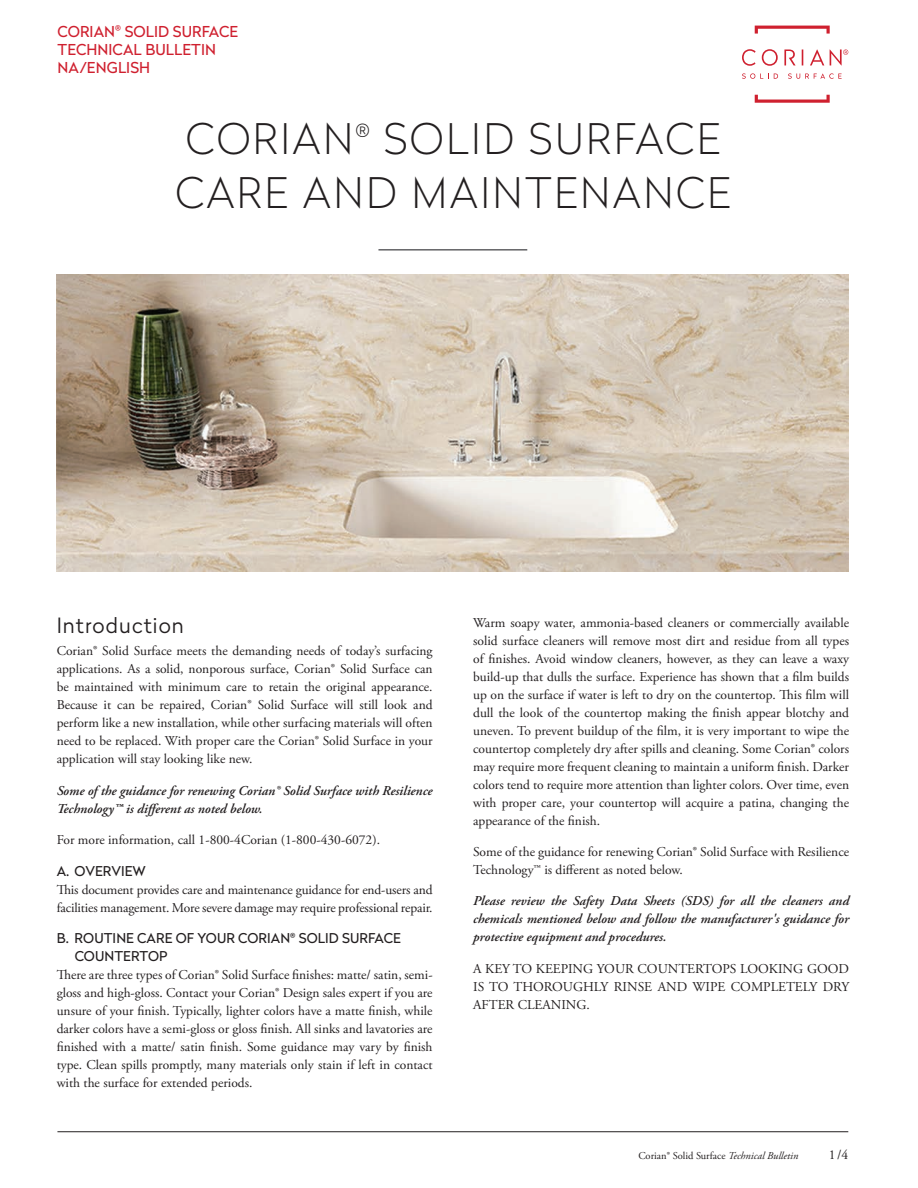
<style>
.page{position:relative;width:918px;height:1188px;background:#fff}
.page>*{position:absolute;margin:0;border:0;box-sizing:border-box;transform-origin:0 0}
.t1{font:100 42px/54px "Radikal";letter-spacing:.055em;color:#231f20}
.t2{font:300 21px "Radikal";letter-spacing:.05em;color:#231f20}
.t3{font:15px/18px "Radikal";letter-spacing:.005em;color:#cf202f}
.t4{font:13.5px/18px "Adobe Garamond Pro";color:#231f20;text-align:justify}
.t5{font:italic 600 13.5px/18px "Adobe Garamond Pro";color:#231f20}
.t6{font:13.5px/18px "Radikal";letter-spacing:.005em;color:#231f20}
.t7{font:10.5px "Adobe Garamond Pro";color:#231f20}
.s1{font-style:italic}
</style>
<div class="page">
<img style="left:57px;top:275px;width:792px;height:297px">
<hr style="left:57px;top:1131px;width:791px;height:1px;background:#231f20">
<svg style="left:755px;top:95px;width:75px;height:8px"></svg>
<svg style="left:755px;top:26px;width:75px;height:8px"></svg>
<svg style="left:742px;top:49px;width:106px;height:17px"></svg>
<svg style="left:742px;top:73px;width:36px;height:6px"></svg>
<svg style="left:788px;top:73px;width:54px;height:6px"></svg>
<hr style="left:378px;top:249px;width:149px;height:2px;background:#636366">
<p class="t3" style="left:58px;top:23px;width:182px">CORIAN<sup>®</sup> SOLID SURFACE<br>TECHNICAL BULLETIN<br>NA/ENGLISH</p>
<h1 class="t1" style="left:175px;top:113px;width:557px">CORIAN<sup>®</sup> SOLID SURFACE<br>CARE AND MAINTENANCE</h1>
<h2 class="t2" style="left:57px;top:616px;width:129px">Introduction</h2>
<p class="t4" style="left:57px;top:643px;width:378px">Corian® Solid Surface meets the demanding needs of today’s surfacing applications. As a solid, nonporous surface, Corian® Solid Surface can be maintained with minimum care to retain the original appearance.<br>Because it can be repaired, Corian® Solid Surface will still look and perform like a new installation, while other surfacing materials will often need to be replaced. With proper care the Corian® Solid Surface in your application will stay looking like new.</p>
<p class="t5" style="left:57px;top:783px;width:377px">Some of the guidance for renewing Corian® Solid Surface with Resilience<br>Technology™ is different as noted below.</p>
<p class="t4" style="left:57px;top:832px;width:325px">For more information, call 1-800-4Corian (1-800-430-6072).</p>
<p class="t6" style="left:57px;top:862px;width:91px">A. OVERVIEW</p>
<p class="t4" style="left:57px;top:882px;width:377px">This document provides care and maintenance guidance for end-users and facilities management. More severe damage may require professional repair.</p>
<p class="t6" style="left:75px;top:930px;width:328px;text-indent:-18px">B. ROUTINE CARE OF YOUR CORIAN<sup>®</sup> SOLID SURFACE<br>COUNTERTOP</p>
<p class="t4" style="left:57px;top:967px;width:378px">There are three types of Corian® Solid Surface finishes: matte/ satin, semi&shy;gloss and high-gloss. Contact your Corian® Design sales expert if you are unsure of your finish. Typically, lighter colors have a matte finish, while darker colors have a semi-gloss or gloss finish. All sinks and lavatories are finished with a matte/ satin finish. Some guidance may vary by finish type. Clean spills promptly, many materials only stain if left in contact with the surface for extended periods.</p>
<p class="t4" style="left:473px;top:615px;width:378px">Warm soapy water, ammonia-based cleaners or commercially available solid surface cleaners will remove most dirt and residue from all types of finishes. Avoid window cleaners, however, as they can leave a waxy build-up that dulls the surface. Experience has shown that a film builds up on the surface if water is left to dry on the countertop. This film will dull the look of the countertop making the finish appear blotchy and uneven. To prevent buildup of the film, it is very important to wipe the countertop completely dry after spills and cleaning. Some Corian® colors may require more frequent cleaning to maintain a uniform finish. Darker colors tend to require more attention than lighter colors. Over time, even with proper care, your countertop will acquire a patina, changing the appearance of the finish.</p>
<p class="t4" style="left:473px;top:844px;width:377px">Some of the guidance for renewing Corian® Solid Surface with Resilience<br>Technology™ is different as noted below.</p>
<p class="t5" style="left:473px;top:894px;width:377px;text-align:justify">Please review the Safety Data Sheets (SDS) for all the cleaners and chemicals mentioned below and follow the manufacturer's guidance for protective equipment and procedures.</p>
<p class="t4" style="left:473px;top:961px;width:377px">A KEY TO KEEPING YOUR COUNTERTOPS LOOKING GOOD IS TO THOROUGHLY RINSE AND WIPE COMPLETELY DRY AFTER CLEANING.</p>
<p class="t7" style="left:638px;top:1152px;width:162px">Corian® Solid Surface <span class="s1">Technical Bulletin</span></p>
<p class="t4" style="left:829px;top:1147px;width:21px">1/4</p>
</div>
